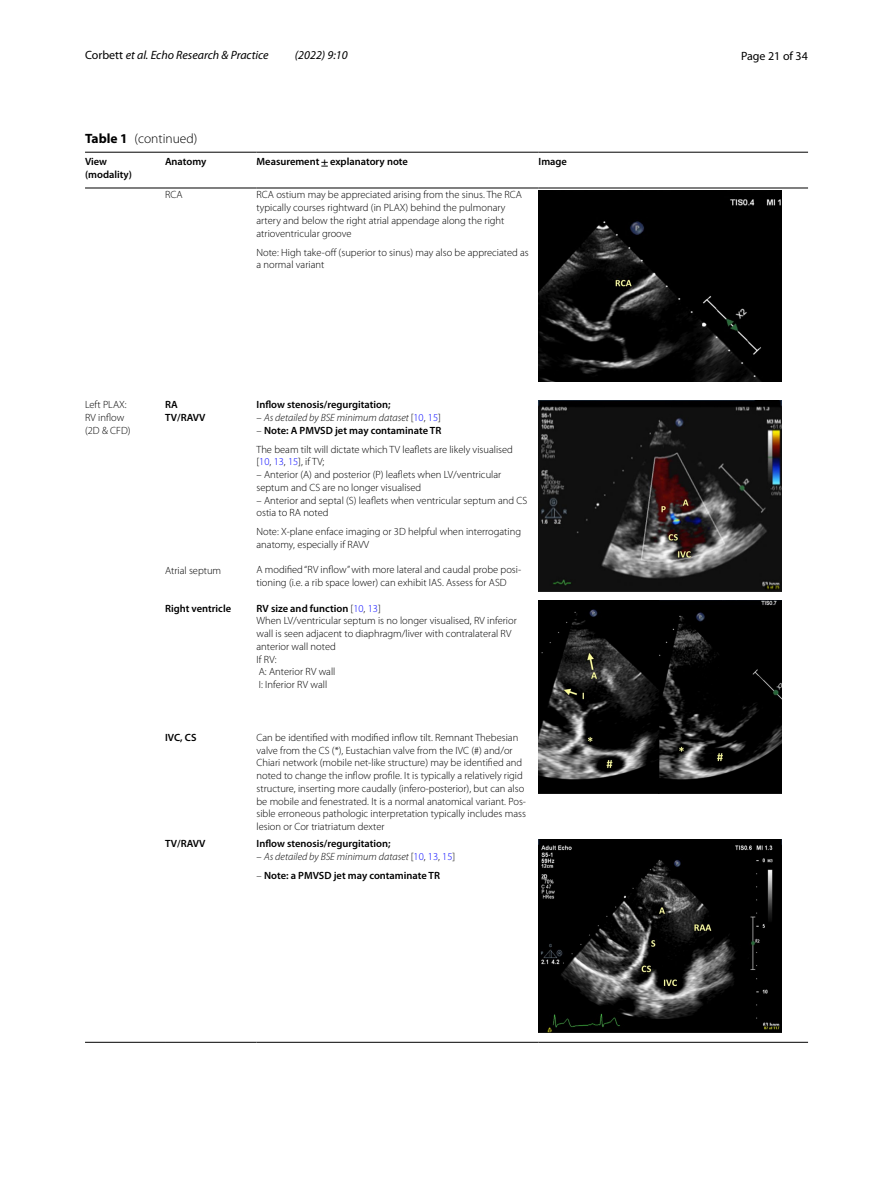
<style>
.page{position:relative;width:893px;height:1187px;background:#fff}
.page>*{position:absolute;margin:0;border:0;box-sizing:border-box;transform-origin:0 0}
.t1{font:300 13.5px "Myriad Pro";color:#000}
.t2{font:italic 12px "Myriad Pro";color:#000}
.t3{font:12px "Myriad Pro";color:#000}
.t4{font:300 10.5px/12.8px "Myriad Pro";color:#000}
.t5{font:600 10.5px/12.8px "Myriad Pro";color:#000}
.t6{font:italic 300 10.5px "Myriad Pro";color:#000}
.s1{font-style:normal}
.s2{font-weight:700}
.s3{font-family:"STIX";font-weight:700}
.s4{font-style:normal;color:#00f}
.s5{font-weight:600}
.s6{color:#00f}
.s7{font-weight:300}
</style>
<div class="page">
<hr style="left:85px;top:152px;width:80px;height:1px;background:#000">
<hr style="left:85px;top:188px;width:80px;height:1px;background:#000">
<hr style="left:165px;top:152px;width:91px;height:1px;background:#000">
<hr style="left:165px;top:188px;width:91px;height:1px;background:#000">
<hr style="left:256px;top:152px;width:282px;height:1px;background:#000">
<hr style="left:256px;top:188px;width:282px;height:1px;background:#000">
<hr style="left:538px;top:152px;width:270px;height:1px;background:#000">
<hr style="left:538px;top:188px;width:270px;height:1px;background:#000">
<hr style="left:85px;top:1041px;width:80px;height:1px;background:#000">
<hr style="left:165px;top:1041px;width:91px;height:1px;background:#000">
<hr style="left:256px;top:1041px;width:282px;height:1px;background:#000">
<hr style="left:538px;top:1041px;width:270px;height:1px;background:#000">
<img style="left:538px;top:190px;width:243px;height:191px">
<img style="left:538px;top:400px;width:243px;height:191px">
<img style="left:538px;top:600px;width:243px;height:193px">
<img style="left:538px;top:839px;width:243px;height:193px">
<p class="t2" style="left:85px;top:48px;width:185px"><span class="s1">Corbett</span> et al. Echo Research &amp; Practice</p>
<p class="t2" style="left:295px;top:48px;width:54px">(2022) 9:10</p>
<p class="t3" style="left:741px;top:48px;width:68px">Page 21 of 34</p>
<p class="t1" style="left:85px;top:131px;width:114px"><span class="s2">Table 1</span> (continued)</p>
<p class="t5" style="left:85px;top:155px;width:48px">View (modality)</p>
<p class="t5" style="left:165px;top:155px;width:43px">Anatomy</p>
<p class="t5" style="left:256px;top:155px;width:153px">Measurement<span class="s3">±</span>explanatory note</p>
<p class="t5" style="left:538px;top:155px;width:30px">Image</p>
<p class="t4" style="left:165px;top:189px;width:19px">RCA</p>
<p class="t4" style="left:256px;top:189px;width:267px">RCA ostium may be appreciated arising from the sinus. The RCA typically courses rightward (in PLAX) behind the pulmonary artery and below the right atrial appendage along the right atrioventricular groove</p>
<p class="t4" style="left:256px;top:246px;width:274px">Note: High take-off (superior to sinus) may also be appreciated as a normal variant</p>
<p class="t4" style="left:85px;top:398px;width:47px">Left PLAX:<br>RV inflow (2D &amp; CFD)</p>
<p class="t5" style="left:165px;top:398px;width:42px">RA<br>TV/RAVV</p>
<p class="t4" style="left:165px;top:564px;width:58px">Atrial septum</p>
<p class="t5" style="left:165px;top:602px;width:68px">Right ventricle</p>
<p class="t5" style="left:256px;top:398px;width:136px">Inflow stenosis/regurgitation;</p>
<p class="t6" style="left:256px;top:412px;width:186px"><span class="s1">–</span> As detailed by BSE minimum dataset <span class="s1">[</span><span class="s4">10</span><span class="s1">,</span> <span class="s4">15</span><span class="s1">]</span></p>
<p class="t4" style="left:256px;top:421px;width:258px;line-height:18.8px">– <span class="s5">Note: A PMVSD jet may contaminate TR<br></span>The beam tilt will dictate which TV leaflets are likely visualised</p>
<p class="t4" style="left:256px;top:455px;width:69px">[<span class="s6">10</span>, <span class="s6">13</span>, <span class="s6">15</span>], if TV;</p>
<p class="t4" style="left:256px;top:468px;width:246px">– Anterior (A) and posterior (P) leaflets when LV/ventricular septum and CS are no longer visualised</p>
<p class="t4" style="left:256px;top:494px;width:272px">– Anterior and septal (S) leaflets when ventricular septum and CS ostia to RA noted</p>
<p class="t4" style="left:256px;top:525px;width:266px">Note: X-plane enface imaging or 3D helpful when interrogating anatomy, especially if RAVV</p>
<p class="t4" style="left:256px;top:563px;width:266px">A modified “RV inflow” with more lateral and caudal probe posi&shy;tioning (i.e. a rib space lower) can exhibit IAS. Assess for ASD</p>
<p class="t4" style="left:256px;top:602px;width:262px"><span class="s5">RV size and function</span> [<span class="s6">10</span>, <span class="s6">13</span>]<br>When LV/ventricular septum is no longer visualised, RV inferior wall is seen adjacent to diaphragm/liver with contralateral RV anterior wall noted<br>If RV:<br>A: Anterior RV wall<br>I: Inferior RV wall</p>
<p class="t5" style="left:165px;top:730px;width:33px">IVC, CS</p>
<p class="t4" style="left:256px;top:731px;width:271px">Can be identified with modified inflow tilt. Remnant Thebesian valve from the CS (*), Eustachian valve from the IVC (#) and/or Chiari network (mobile net-like structure) may be identified and noted to change the inflow profile. It is typically a relatively rigid structure, inserting more caudally (infero-posterior), but can also be mobile and fenestrated. It is a normal anatomical variant. Pos&shy;sible erroneous pathologic interpretation typically includes mass lesion or Cor triatriatum dexter</p>
<p class="t5" style="left:165px;top:837px;width:42px">TV/RAVV</p>
<p class="t5" style="left:256px;top:837px;width:136px">Inflow stenosis/regurgitation;</p>
<p class="t6" style="left:256px;top:850px;width:200px"><span class="s1">–</span> As detailed by BSE minimum dataset <span class="s1">[</span><span class="s4">10</span><span class="s1">,</span> <span class="s4">13</span><span class="s1">,</span> <span class="s4">15</span><span class="s1">]</span></p>
<p class="t5" style="left:256px;top:868px;width:185px"><span class="s7">–</span> Note: a PMVSD jet may contaminate TR</p>
</div>
